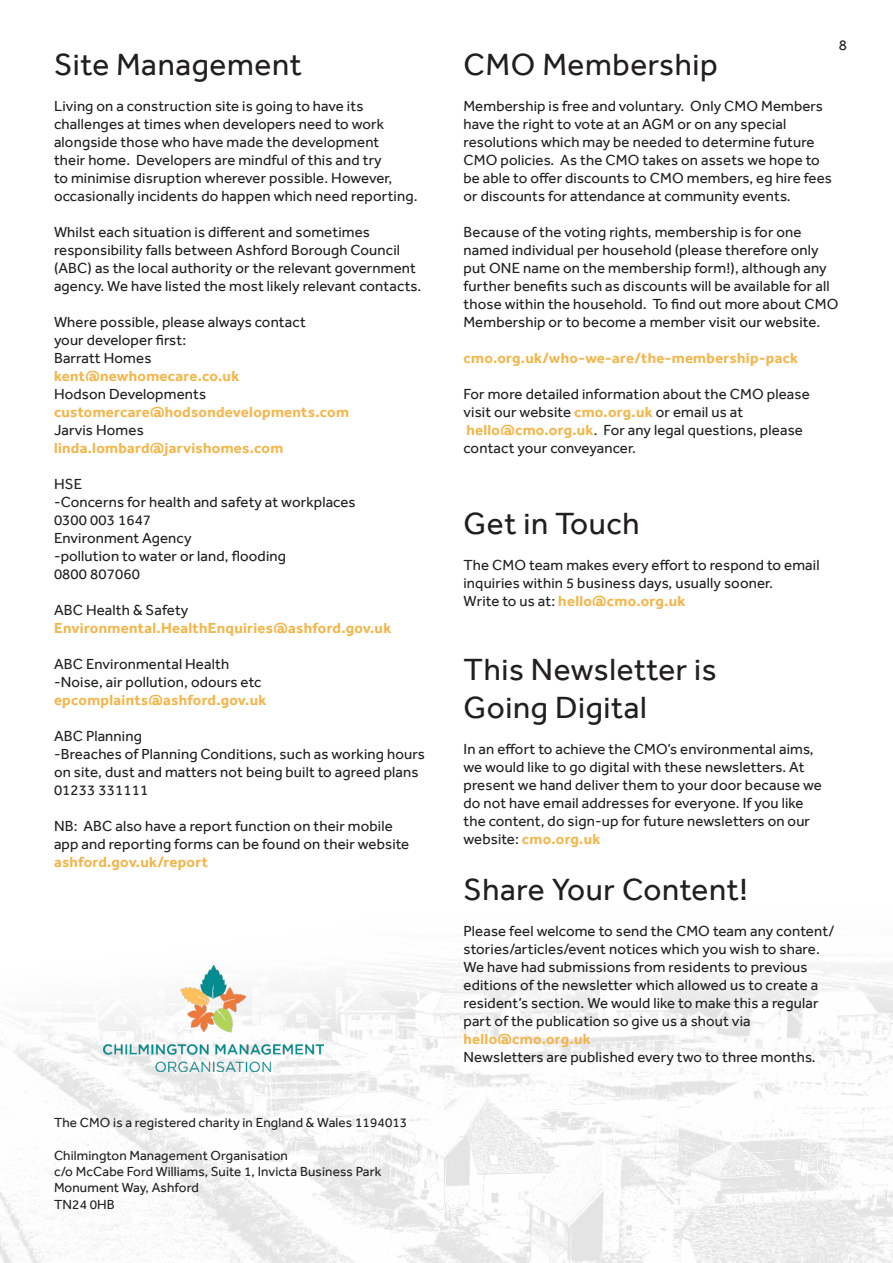
<style>
.page{position:relative;width:893px;height:1263px;background:#fff}
.page>*{position:absolute;margin:0;border:0;box-sizing:border-box;transform-origin:0 0}
.t1{font:31.5px/37.8px "Effra";letter-spacing:.02em;color:#231f20}
.t2{font:15px/18px "Effra";letter-spacing:.01em;color:#231f20}
.t3{font:700 15px "Effra";letter-spacing:.02em;color:#f3b64c}
.t4{font:13.5px/16.2px "Effra";letter-spacing:.01em;color:#231f20}
.s1{font-weight:700;color:#f3b64c}
</style>
<div class="page">
<img style="left:0;top:965px;width:893px;height:298px">
<img style="left:103px;top:965px;width:220px;height:106px">
<h1 class="t1" style="left:54px;top:45px;width:249px">Site Management</h1>
<p class="t2" style="left:54px;top:97px;width:365px">Living on a construction site is going to have its challenges at times when developers need to work alongside those who have made the development<br>their home. Developers are mindful of this and try<br>to minimise disruption wherever possible. However, occasionally incidents do happen which need reporting.</p>
<p class="t2" style="left:54px;top:223px;width:369px">Whilst each situation is different and sometimes responsibility falls between Ashford Borough Council (ABC) as the local authority or the relevant government agency. We have listed the most likely relevant contacts.</p>
<p class="t2" style="left:54px;top:313px;width:253px">Where possible, please always contact your developer first:<br>Barratt Homes</p>
<p class="t3" style="left:54px;top:367px;width:187px">kent@newhomecare.co.uk</p>
<p class="t2" style="left:54px;top:385px;width:154px">Hodson Developments</p>
<p class="t3" style="left:54px;top:403px;width:296px">customercare@hodsondevelopments.com</p>
<p class="t2" style="left:54px;top:421px;width:91px">Jarvis Homes</p>
<p class="t3" style="left:54px;top:439px;width:231px">linda.lombard@jarvishomes.com</p>
<p class="t2" style="left:54px;top:475px;width:303px">HSE<br>-Concerns for health and safety at workplaces<br>0300 003 1647<br>Environment Agency<br>-pollution to water or land, flooding<br>0800 807060</p>
<p class="t2" style="left:54px;top:601px;width:136px">ABC Health &amp; Safety</p>
<p class="t3" style="left:54px;top:619px;width:339px">Environmental.HealthEnquiries@ashford.gov.uk</p>
<p class="t2" style="left:54px;top:655px;width:209px">ABC Environmental Health -Noise, air pollution, odours etc</p>
<p class="t3" style="left:54px;top:691px;width:214px">epcomplaints@ashford.gov.uk</p>
<p class="t2" style="left:54px;top:727px;width:372px">ABC Planning<br>-Breaches of Planning Conditions, such as working hours on site, dust and matters not being built to agreed plans 01233 331111</p>
<p class="t2" style="left:54px;top:817px;width:357px">NB: ABC also have a report function on their mobile app and reporting forms can be found on their website</p>
<p class="t3" style="left:54px;top:853px;width:156px">ashford.gov.uk/report</p>
<p class="t4" style="left:54px;top:1115px;width:355px">The CMO is a registered charity in England &amp; Wales 1194013</p>
<p class="t4" style="left:54px;top:1147px;width:329px">Chilmington Management Organisation<br>c/o McCabe Ford Williams, Suite 1, Invicta Business Park<br>Monument Way, Ashford<br>TN24 0HB</p>
<p class="t2" style="left:839px;top:36px;width:10px">8</p>
<h1 class="t1" style="left:463px;top:45px;width:256px">CMO Membership</h1>
<p class="t2" style="left:463px;top:97px;width:370px">Membership is free and voluntary. Only CMO Members have the right to vote at an AGM or on any special resolutions which may be needed to determine future CMO policies. As the CMO takes on assets we hope to be able to offer discounts to CMO members, eg hire fees or discounts for attendance at community events.</p>
<p class="t2" style="left:463px;top:223px;width:376px">Because of the voting rights, membership is for one named individual per household (please therefore only put ONE name on the membership form!), although any further benefits such as discounts will be available for all those within the household. To find out more about CMO Membership or to become a member visit our website.</p>
<p class="t3" style="left:463px;top:349px;width:336px">cmo.org.uk/who-we-are/the-membership-pack</p>
<p class="t2" style="left:463px;top:385px;width:348px">For more detailed information about the CMO please visit our website <span class="s1">cmo.org.uk</span> or email us at <span class="s1">hello@cmo.org.uk</span>. For any legal questions, please contact your conveyancer.</p>
<h1 class="t1" style="left:463px;top:504px;width:178px">Get in Touch</h1>
<p class="t2" style="left:463px;top:556px;width:358px">The CMO team makes every effort to respond to email inquiries within 5 business days, usually sooner.<br>Write to us at: <span class="s1">hello@cmo.org.uk</span></p>
<h1 class="t1" style="left:463px;top:650px;width:255px">This Newsletter is<br>Going Digital</h1>
<p class="t2" style="left:463px;top:740px;width:360px">In an effort to achieve the CMO’s environmental aims, we would like to go digital with these newsletters. At present we hand deliver them to your door because we do not have email addresses for everyone. If you like the content, do sign-up for future newsletters on our website: <span class="s1">cmo.org.uk</span></p>
<h1 class="t1" style="left:463px;top:870px;width:286px">Share Your Content!</h1>
<p class="t2" style="left:463px;top:921px;width:372px">Please feel welcome to send the CMO team any content/ stories/articles/event notices which you wish to share.<br>We have had submissions from residents to previous editions of the newsletter which allowed us to create a resident’s section. We would like to make this a regular part of the publication so give us a shout via</p>
<p class="t3" style="left:463px;top:1030px;width:129px">hello@cmo.org.uk</p>
<p class="t2" style="left:463px;top:1047px;width:354px">Newsletters are published every two to three months.</p>
</div>
